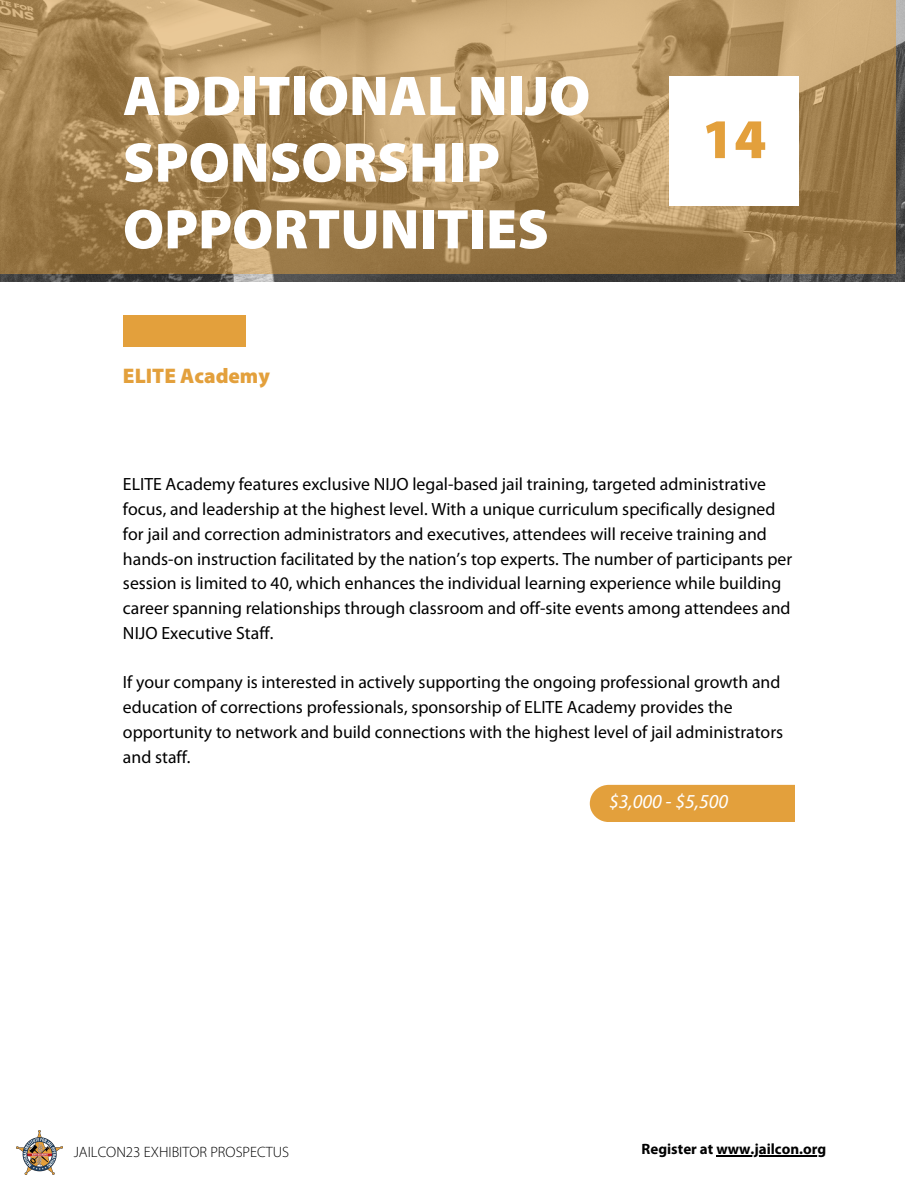
<style>
.page{position:relative;width:918px;height:1188px;background:#fff}
.page>*{position:absolute;margin:0;border:0;box-sizing:border-box;transform-origin:0 0}
.t1{font:900 56.4px/66.8px "Myriad Pro";color:#fff}
.t2{font:900 56.4px "Myriad Pro";color:#e3a03c}
.t3{font:900 21.15px "Myriad Pro";color:#e3a03c}
.t4{font:italic 19.8px "Myriad Pro";color:#fff}
.t5{font:17.7px/24.8px "Myriad Pro";color:#000}
.t6{font:300 15px "Myriad Pro";color:#000}
.t7{font:700 15px "Myriad Pro";color:#000}
</style>
<div class="page">
<img style="left:0;top:0;width:904px;height:282px">
<svg style="left:0;top:0;width:895px;height:273px;background:#ac8b5a"></svg>
<div style="left:669px;top:76px;width:130px;height:130px;background:#fff"></div>
<div style="left:123px;top:316px;width:122px;height:31px;background:#e3a03c"></div>
<img style="left:17px;top:1130px;width:46px;height:44px">
<div style="left:590px;top:785px;width:205px;height:37px;background:#e3a03c"></div>
<hr style="left:716px;top:1156px;width:110px;height:1px;background:#000">
<h1 class="t1" style="left:123px;top:68px;width:469px">ADDITIONAL NIJO<br>SPONSORSHIP<br>OPPORTUNITIES</h1>
<p class="t3" style="left:123px;top:368px;width:148px">ELITE Academy</p>
<h1 class="t2" style="left:702px;top:116px;width:66px">14</h1>
<p class="t5" style="left:123px;top:473px;width:671px">ELITE Academy features exclusive NIJO legal-based jail training, targeted administrative focus, and leadership at the highest level. With a unique curriculum specifically designed for jail and correction administrators and executives, attendees will receive training and hands-on instruction facilitated by the nation’s top experts. The number of participants per session is limited to 40, which enhances the individual learning experience while building career spanning relationships through classroom and off-site events among attendees and NIJO Executive Staff.</p>
<p class="t5" style="left:123px;top:671px;width:662px">If your company is interested in actively supporting the ongoing professional growth and education of corrections professionals, sponsorship of ELITE Academy provides the opportunity to network and build connections with the highest level of jail administrators and staff.</p>
<p class="t6" style="left:74px;top:1146px;width:217px">JAILCON23 EXHIBITOR PROSPECTUS</p>
<p class="t4" style="left:609px;top:794px;width:121px">$3,000 - $5,500</p>
<p class="t7" style="left:642px;top:1143px;width:186px">Register at www.jailcon.org</p>
</div>
